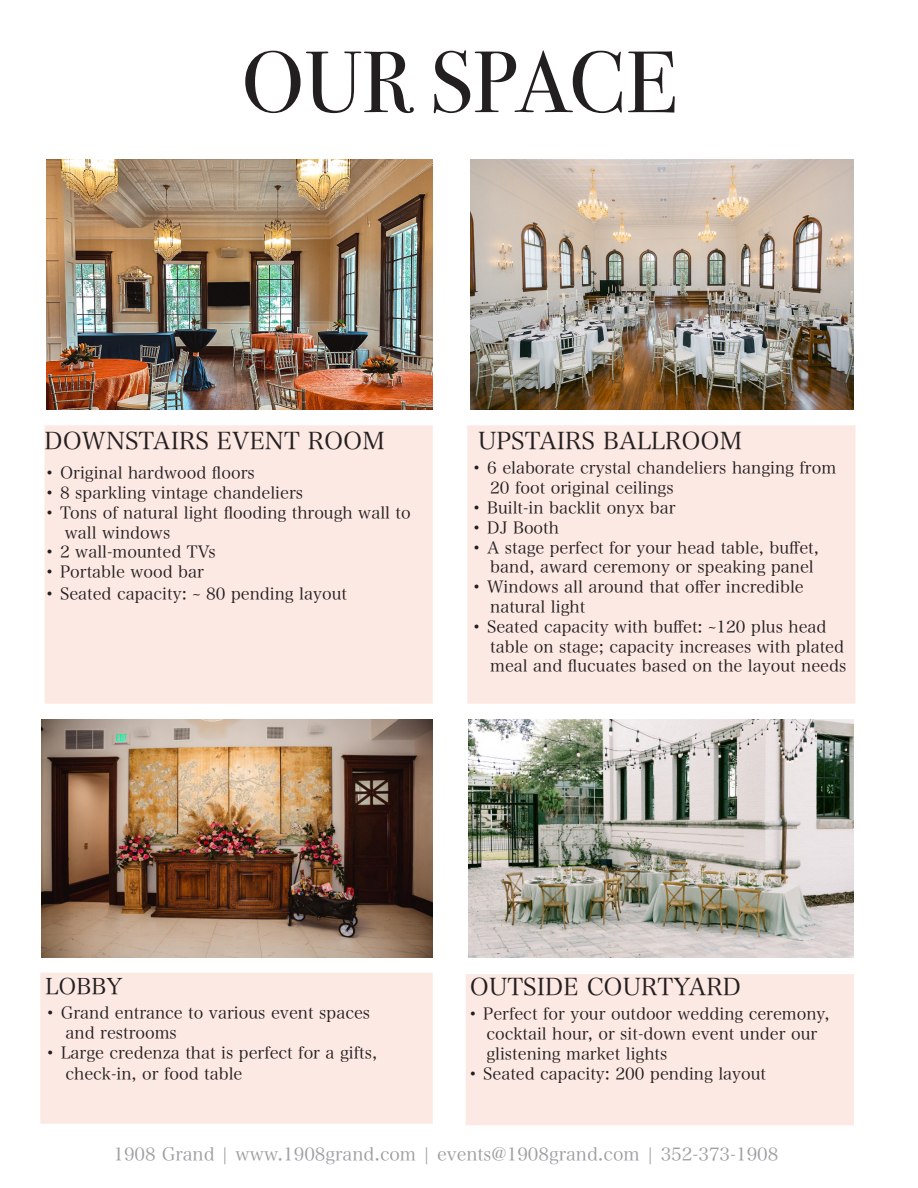
<style>
.page{position:relative;width:918px;height:1188px;background:#fff}
.page>*{position:absolute;margin:0;border:0;box-sizing:border-box;transform-origin:0 0}
.t1{font:87px "Bodoni Svty Two SCITCTT";color:#231f20}
.t2{font:24px "Hira Min Pro N W3";color:#231f20}
.t3{font:22.5px "Hira Min Pro N W3";color:#231f20}
.t4{font:18px "Hira Min Pro N W3";color:#9d9fa2}
.t5{font:16.5px/19.8px "Hira Min Pro N W3";color:#231f20}
</style>
<div class="page">
<div style="left:466px;top:974px;width:388px;height:151px;background:#fde9e4"></div>
<img style="left:46px;top:159px;width:387px;height:251px">
<img style="left:470px;top:159px;width:384px;height:251px">
<img style="left:469px;top:719px;width:385px;height:238px">
<div style="left:467px;top:425px;width:388px;height:279px;background:#fde9e4"></div>
<div style="left:45px;top:425px;width:388px;height:279px;background:#fde9e4"></div>
<img style="left:41px;top:719px;width:391px;height:238px">
<div style="left:40px;top:973px;width:393px;height:151px;background:#fde9e4"></div>
<p class="t1" style="left:242px;top:31px;width:436px">OUR SPACE</p>
<p class="t2" style="left:45px;top:421px;width:342px">DOWNSTAIRS EVENT ROOM</p>
<p class="t5" style="left:45px;top:462px;width:212px">• Original hardwood floors</p>
<p class="t5" style="left:45px;top:481px;width:260px">• 8 sparkling vintage chandeliers</p>
<p class="t5" style="left:65px;top:501px;width:347px;text-indent:-20px">• Tons of natural light flooding through wall to wall windows</p>
<p class="t5" style="left:45px;top:541px;width:173px">• 2 wall-mounted TVs</p>
<p class="t5" style="left:45px;top:561px;width:161px">• Portable wood bar</p>
<p class="t5" style="left:45px;top:582px;width:304px">• Seated capacity: ~ 80 pending layout</p>
<p class="t2" style="left:478px;top:421px;width:266px">UPSTAIRS BALLROOM</p>
<p class="t5" style="left:490px;top:457px;width:347px;text-indent:-19px">• 6 elaborate crystal chandeliers hanging from<br>20 foot original ceilings</p>
<p class="t5" style="left:472px;top:496px;width:205px">• Built-in backlit onyx bar</p>
<p class="t5" style="left:472px;top:516px;width:89px">• DJ Booth</p>
<p class="t5" style="left:490px;top:536px;width:330px;text-indent:-19px">• A stage perfect for your head table, buffet, band, award ceremony or speaking panel</p>
<p class="t5" style="left:490px;top:576px;width:315px;text-indent:-19px">• Windows all around that offer incredible natural light</p>
<p class="t5" style="left:490px;top:615px;width:358px;text-indent:-19px">• Seated capacity with buffet: ~120 plus head table on stage; capacity increases with plated meal and flucuates based on the layout needs</p>
<p class="t3" style="left:45px;top:967px;width:79px">LOBBY</p>
<p class="t5" style="left:66px;top:1001px;width:306px;text-indent:-20px">• Grand entrance to various event spaces and restrooms</p>
<p class="t5" style="left:66px;top:1040px;width:313px;line-height:21.6px;text-indent:-20px">• Large credenza that is perfect for a gifts, check-in, or food table</p>
<p class="t2" style="left:470px;top:967px;width:273px">OUTSIDE COURTYARD</p>
<p class="t5" style="left:486px;top:1003px;width:345px;text-indent:-19px">• Perfect for your outdoor wedding ceremony, cocktail hour, or sit-down event under our glistening market lights</p>
<p class="t5" style="left:468px;top:1062px;width:300px">• Seated capacity: 200 pending layout</p>
<p class="t4" style="left:113px;top:1139px;width:667px">1908 Grand | www.1908grand.com | events@1908grand.com | 352-373-1908</p>
</div>
